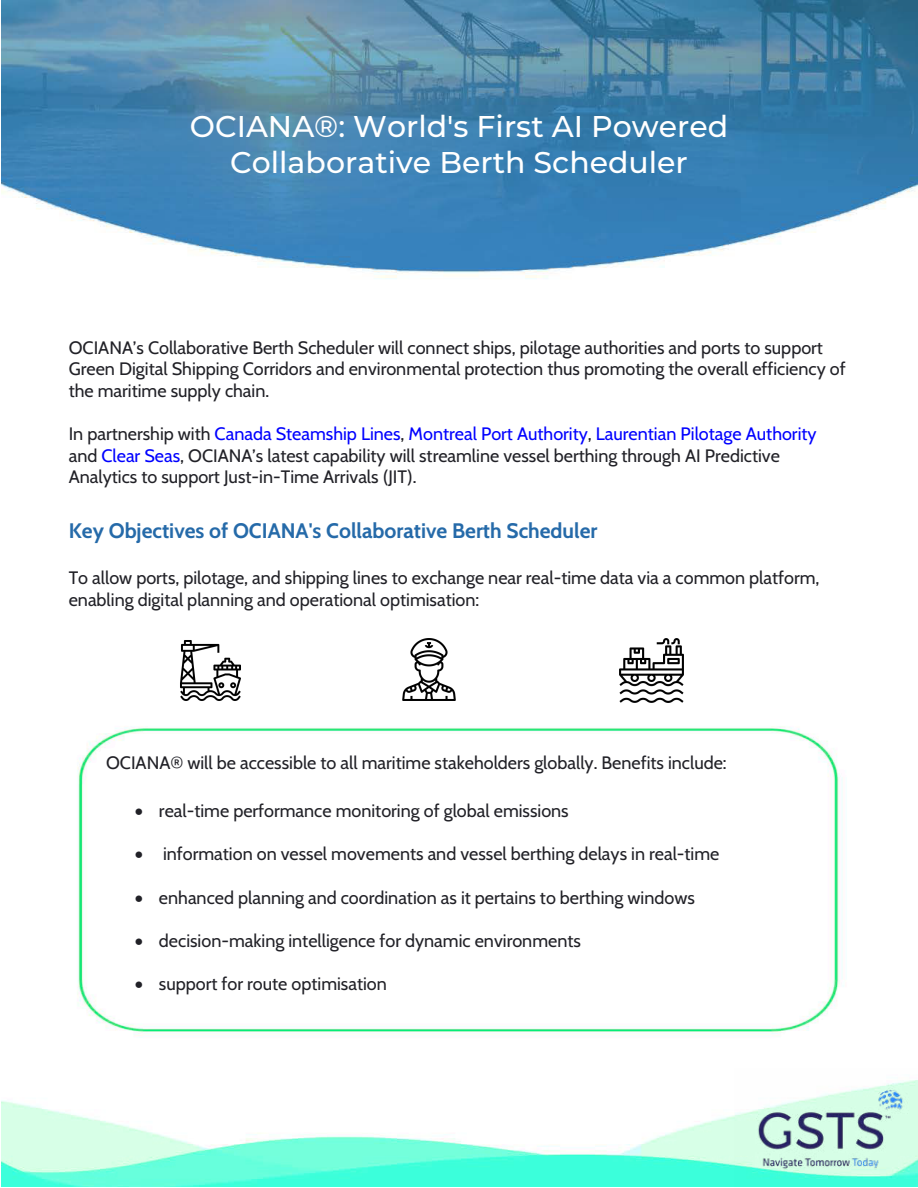
<style>
.page{position:relative;width:918px;height:1188px;background:#fff}
.page>*{position:absolute;margin:0;border:0;box-sizing:border-box;transform-origin:0 0}
.t1{font:500 30px/36px "Montserrat";color:#fff;text-align:center}
.t2{font:700 21px "Cabin";color:#256aa9}
.t3{font:18px/21.6px "Cabin";color:#212127}
.s1{color:#00f}
</style>
<div class="page">
<img style="left:1px;top:1px;width:917px;height:1186px">
<img style="left:69px;top:720px;width:781px;height:325px">
<img style="left:735px;top:1068px;width:183px;height:119px">
<img style="left:180px;top:639px;width:62px;height:62px">
<img style="left:397px;top:637px;width:64px;height:65px">
<img style="left:619px;top:637px;width:65px;height:66px">
<h1 class="t1" style="left:190px;top:107px;width:540px">OCIANA®: World's First AI Powered<br>Collaborative Berth Scheduler</h1>
<p class="t3" style="left:69px;top:336px;width:779px">OCIANA’s Collaborative Berth Scheduler will connect ships, pilotage authorities and ports to support<br>Green Digital Shipping Corridors and environmental protection thus promoting the overall efficiency of the maritime supply chain.</p>
<p class="t3" style="left:69px;top:422px;width:749px">In partnership with <span class="s1">Canada Steamship Lines</span>, <span class="s1">Montreal Port Authority</span>, <span class="s1">Laurentian Pilotage Authority </span>and <span class="s1">Clear Seas</span>, OCIANA’s latest capability will streamline vessel berthing through AI Predictive<br>Analytics to support Just-in-Time Arrivals (JIT).</p>
<p class="t2" style="left:69px;top:514px;width:530px">Key Objectives of OCIANA's Collaborative Berth Scheduler</p>
<p class="t3" style="left:69px;top:566px;width:752px">To allow ports, pilotage, and shipping lines to exchange near real-time data via a common platform, enabling digital planning and operational optimisation:</p>
<p class="t3" style="left:106px;top:751px;width:622px">OCIANA® will be accessible to all maritime stakeholders globally. Benefits include:</p>
<p class="t3" style="left:135px;top:799px;width:435px">• real-time performance monitoring of global emissions</p>
<p class="t3" style="left:135px;top:842px;width:586px">• information on vessel movements and vessel berthing delays in real-time</p>
<p class="t3" style="left:135px;top:885px;width:561px">• enhanced planning and coordination as it pertains to berthing windows</p>
<p class="t3" style="left:135px;top:929px;width:447px">• decision-making intelligence for dynamic environments</p>
<p class="t3" style="left:135px;top:972px;width:253px">• support for route optimisation</p>
</div>
